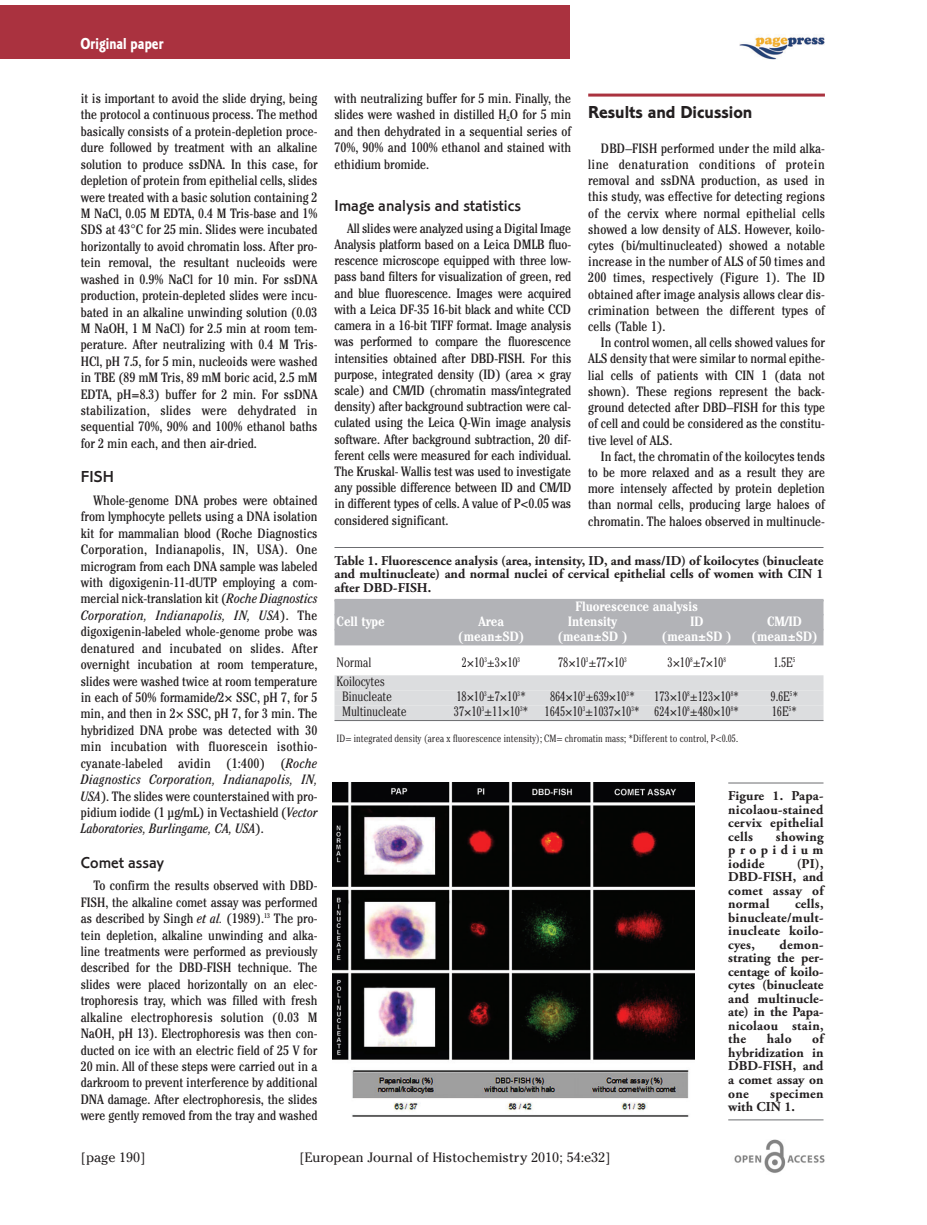
<style>
.page{position:relative;width:927px;height:1225px;background:#fff}
.page>*{position:absolute;margin:0;border:0;box-sizing:border-box;transform-origin:0 0}
.t1{font:18px "Corinthian Bold Plain";color:#231f20}
.t2{font:16.5px "Corinthian Medium Plain";color:#231f20}
.t3{font:16.5px "Corinthian Bold Condensed Plain";color:#fff}
.t4{font:condensed 13.5px/16.4px "Cheltenham";color:#231f20;text-align:justify}
.t5{font:700 13.5px/13.5px "Adobe Garamond Pro";letter-spacing:.015em;color:#231f20;text-align:justify}
.t6{font:300 condensed 13.5px/15px "Cheltenham";letter-spacing:-.01em;color:#231f20;text-align:center}
.t7{font:700 condensed 13.5px "Cheltenham";letter-spacing:-.01em;color:#fff}
.t8{font:13.5px "Cheltenham";color:#231f20}
.t9{font:300 condensed 10.5px "Cheltenham";color:#231f20}
.s1{font-style:italic}
</style>
<div class="page">
<div style="left:0;top:6px;width:570px;height:53px;background:#aa323f"></div>
<hr style="left:588px;top:94px;width:237px;height:3px;background:#aa323f">
<img style="left:333px;top:782px;width:361px;height:335px">
<hr style="left:728px;top:782px;width:95px;height:1px;background:#6c6d70">
<hr style="left:728px;top:1119px;width:95px;height:1px;background:#6c6d70">
<hr style="left:334px;top:547px;width:489px;height:1px;background:#6c6d70">
<div style="left:334px;top:599px;width:489px;height:16px;background:#b2b3b7"></div>
<div style="left:334px;top:614px;width:489px;height:16px;background:#b2b3b7"></div>
<div style="left:334px;top:629px;width:489px;height:16px;background:#b2b3b7"></div>
<div style="left:334px;top:675px;width:489px;height:15px;background:#dcdddf"></div>
<div style="left:334px;top:690px;width:489px;height:15px;background:#dcdddf"></div>
<div style="left:334px;top:705px;width:489px;height:15px;background:#dcdddf"></div>
<hr style="left:334px;top:720px;width:489px;height:1px;background:#6c6d70">
<img style="left:740px;top:36px;width:84px;height:24px">
<img style="left:734px;top:1140px;width:91px;height:33px">
<p class="t3" style="left:80px;top:38px;width:85px">Original paper</p>
<p class="t4" style="left:81px;top:91px;width:238px">it is important to avoid the slide drying, being the protocol a continuous process. The method basically consists of a protein-depletion proce&shy;dure followed by treatment with an alkaline solution to produce ssDNA. In this case, for depletion of protein from epithelial cells, slides were treated with a basic solution containing 2<br>M NaCl, 0.05 M EDTA, 0.4 M Tris-base and 1% SDS at 43°C for 25 min. Slides were incubated horizontally to avoid chromatin loss. After pro&shy;tein removal, the resultant nucleoids were washed in 0.9% NaCl for 10 min. For ssDNA production, protein-depleted slides were incu&shy;bated in an alkaline unwinding solution (0.03<br>M NaOH, 1 M NaCl) for 2.5 min at room tem&shy;perature. After neutralizing with 0.4 M Tris-HCl, pH 7.5, for 5 min, nucleoids were washed in TBE (89 mM Tris, 89 mM boric acid, 2.5 mM EDTA, pH=8.3) buffer for 2 min. For ssDNA stabilization, slides were dehydrated in sequential 70%, 90% and 100% ethanol baths for 2 min each, and then air-dried.</p>
<p class="t2" style="left:81px;top:471px;width:35px">FISH</p>
<p class="t4" style="left:81px;top:493px;width:238px;text-indent:13px">Whole-genome DNA probes were obtained from lymphocyte pellets using a DNA isolation kit for mammalian blood (Roche Diagnostics Corporation, Indianapolis, IN, USA). One microgram from each DNA sample was labeled with digoxigenin-11-dUTP employing a com&shy;mercial nick-translation kit (<span class="s1">Roche Diagnostics Corporation, Indianapolis, IN, USA</span>). The digoxigenin-labeled whole-genome probe was denatured and incubated on slides. After overnight incubation at room temperature, slides were washed twice at room temperature in each of 50% formamide/2× SSC, pH 7, for 5 min, and then in 2× SSC, pH 7, for 3 min. The hybridized DNA probe was detected with 30 min incubation with fluorescein isothio&shy;cyanate-labeled avidin (1:400) (<span class="s1">Roche Diagnostics Corporation, Indianapolis, IN, USA</span>). The slides were counterstained with pro&shy;pidium iodide (1 µg/mL) in Vectashield (<span class="s1">Vector Laboratories, Burlingame, CA, USA</span>).</p>
<p class="t2" style="left:81px;top:857px;width:85px">Comet assay</p>
<p class="t4" style="left:81px;top:879px;width:238px;text-indent:13px">To confirm the results observed with DBD-FISH, the alkaline comet assay was performed as described by Singh <span class="s1">et al.</span> (1989).<sup>13</sup> The pro&shy;tein depletion, alkaline unwinding and alka&shy;line treatments were performed as previously described for the DBD-FISH technique. The slides were placed horizontally on an elec&shy;trophoresis tray, which was filled with fresh alkaline electrophoresis solution (0.03 M NaOH, pH 13). Electrophoresis was then con&shy;ducted on ice with an electric field of 25 V for 20 min. All of these steps were carried out in a darkroom to prevent interference by additional DNA damage. After electrophoresis, the slides were gently removed from the tray and washed</p>
<p class="t4" style="left:334px;top:91px;width:238px">with neutralizing buffer for 5 min. Finally, the slides were washed in distilled H<sub>2</sub>O for 5 min and then dehydrated in a sequential series of 70%, 90% and 100% ethanol and stained with ethidium bromide.</p>
<p class="t2" style="left:334px;top:200px;width:188px">Image analysis and statistics</p>
<p class="t4" style="left:334px;top:221px;width:238px;text-indent:13px">All slides were analyzed using a Digital Image Analysis platform based on a Leica DMLB fluo&shy;rescence microscope equipped with three low&shy;pass band filters for visualization of green, red and blue fluorescence. Images were acquired with a Leica DF-35 16-bit black and white CCD camera in a 16-bit TIFF format. Image analysis was performed to compare the fluorescence intensities obtained after DBD-FISH. For this purpose, integrated density (ID) (area × gray scale) and CM/ID (chromatin mass/integrated density) after background subtraction were cal&shy;culated using the Leica Q-Win image analysis software. After background subtraction, 20 dif&shy;ferent cells were measured for each individual.<br>The Kruskal- Wallis test was used to investigate any possible difference between ID and CM/ID in different types of cells. A value of P&lt;0.05 was considered significant.</p>
<h1 class="t1" style="left:588px;top:106px;width:166px">Results and Dicussion</h1>
<p class="t4" style="left:588px;top:141px;width:238px;text-indent:13px">DBD–FISH performed under the mild alka&shy;line denaturation conditions of protein removal and ssDNA production, as used in this study, was effective for detecting regions of the cervix where normal epithelial cells showed a low density of ALS. However, koilo&shy;cytes (bi/multinucleated) showed a notable increase in the number of ALS of 50 times and 200 times, respectively (Figure 1). The ID obtained after image analysis allows clear dis&shy;crimination between the different types of cells (Table 1).</p>
<p class="t4" style="left:588px;top:336px;width:238px;text-indent:13px">In control women, all cells showed values for ALS density that were similar to normal epithe&shy;lial cells of patients with CIN 1 (data not shown). These regions represent the back&shy;ground detected after DBD–FISH for this type of cell and could be considered as the constitu&shy;tive level of ALS.</p>
<p class="t4" style="left:588px;top:449px;width:238px;text-indent:13px">In fact, the chromatin of the koilocytes tends to be more relaxed and as a result they are more intensely affected by protein depletion than normal cells, producing large haloes of chromatin. The haloes observed in multinucle-</p>
<p class="t5" style="left:334px;top:555px;width:491px">Table 1. Fluorescence analysis (area, intensity, ID, and mass/ID) of koilocytes (binucleate and multinucleate) and normal nuclei of cervical epithelial cells of women with CIN 1 after DBD-FISH.</p>
<p class="t7" style="left:576px;top:601px;width:124px">Fluorescence analysis</p>
<p class="t7" style="left:337px;top:616px;width:50px">Cell type</p>
<p class="t7" style="left:478px;top:616px;width:27px">Area</p>
<p class="t7" style="left:568px;top:616px;width:51px">Intensity</p>
<p class="t7" style="left:690px;top:616px;width:15px">ID</p>
<p class="t7" style="left:767px;top:616px;width:36px">CM/ID</p>
<p class="t7" style="left:458px;top:631px;width:68px">(mean±SD)</p>
<p class="t7" style="left:557px;top:631px;width:72px">(mean±SD )</p>
<p class="t7" style="left:662px;top:631px;width:72px">(mean±SD )</p>
<p class="t7" style="left:751px;top:631px;width:68px">(mean±SD)</p>
<p class="t6" style="left:337px;top:656px;width:36px">Normal</p>
<p class="t6" style="left:462px;top:656px;width:60px">2 10<sup>3</sup>±3 10<sup>3</sup></p>
<p class="t6" style="left:558px;top:656px;width:70px">78 10<sup>3</sup>±77 10<sup>3</sup></p>
<p class="t6" style="left:667px;top:656px;width:60px">3 10<sup>8</sup>±7 10<sup>8</sup></p>
<p class="t6" style="left:773px;top:656px;width:24px">1.5E<sup>5</sup></p>
<p class="t6" style="left:337px;top:675px;width:57px">Koilocytes<br>Binucleate</p>
<p class="t6" style="left:456px;top:690px;width:71px">18 10<sup>3</sup>±7 10<sup>3</sup>*</p>
<p class="t6" style="left:550px;top:690px;width:87px">864 10<sup>3</sup>±639 10<sup>3</sup>*</p>
<p class="t6" style="left:654px;top:690px;width:87px">173 10<sup>8</sup>±123 10<sup>8</sup>*</p>
<p class="t6" style="left:770px;top:690px;width:30px">9.6E<sup>5</sup>*</p>
<p class="t6" style="left:342px;top:705px;width:66px">Multinucleate</p>
<p class="t6" style="left:454px;top:705px;width:287px">37 10<sup>3</sup>±11 10<sup>3</sup>* 1645 10<sup>3</sup>±1037 10<sup>3</sup>* 624 10<sup>8</sup>±480 10<sup>8</sup>*</p>
<p class="t6" style="left:772px;top:705px;width:27px">16E<sup>5</sup>*</p>
<p class="t9" style="left:337px;top:735px;width:403px">ID= integrated density (area x fluorescence intensity); CM= chromatin mass; *Different to control, P&lt;0.05.</p>
<p class="t5" style="left:728px;top:790px;width:97px">Figure 1. Papa - nicolaou-stained cervix epithelial cells</p>
<p class="t5" style="left:728px;top:831px;width:97px;text-indent:48px">showing propidium iodide</p>
<p class="t5" style="left:728px;top:858px;width:97px;text-indent:68px">(PI), DBD-FISH, and comet assay of normal</p>
<p class="t5" style="left:728px;top:898px;width:97px;text-indent:67px">cells, binucleate/mult&shy;inucleate koilo&shy;cyes,</p>
<p class="t5" style="left:728px;top:939px;width:97px;text-indent:51px">demon&shy;strating the per&shy;centage of koilo&shy;cytes (binucleate and multinucle&shy;ate) in the Papa - nico laou stain, the</p>
<p class="t5" style="left:728px;top:1033px;width:97px;text-indent:84px">of hybridization in DBD-FISH, and a comet assay on one</p>
<p class="t5" style="left:767px;top:1033px;width:26px">halo</p>
<p class="t5" style="left:728px;top:1087px;width:97px;text-indent:42px">specimen with CIN 1.</p>
<p class="t8" style="left:81px;top:1149px;width:66px">[page 190]</p>
<p class="t8" style="left:299px;top:1149px;width:313px">[European Journal of Histochemistry 2010; 54:e32]</p>
</div>
